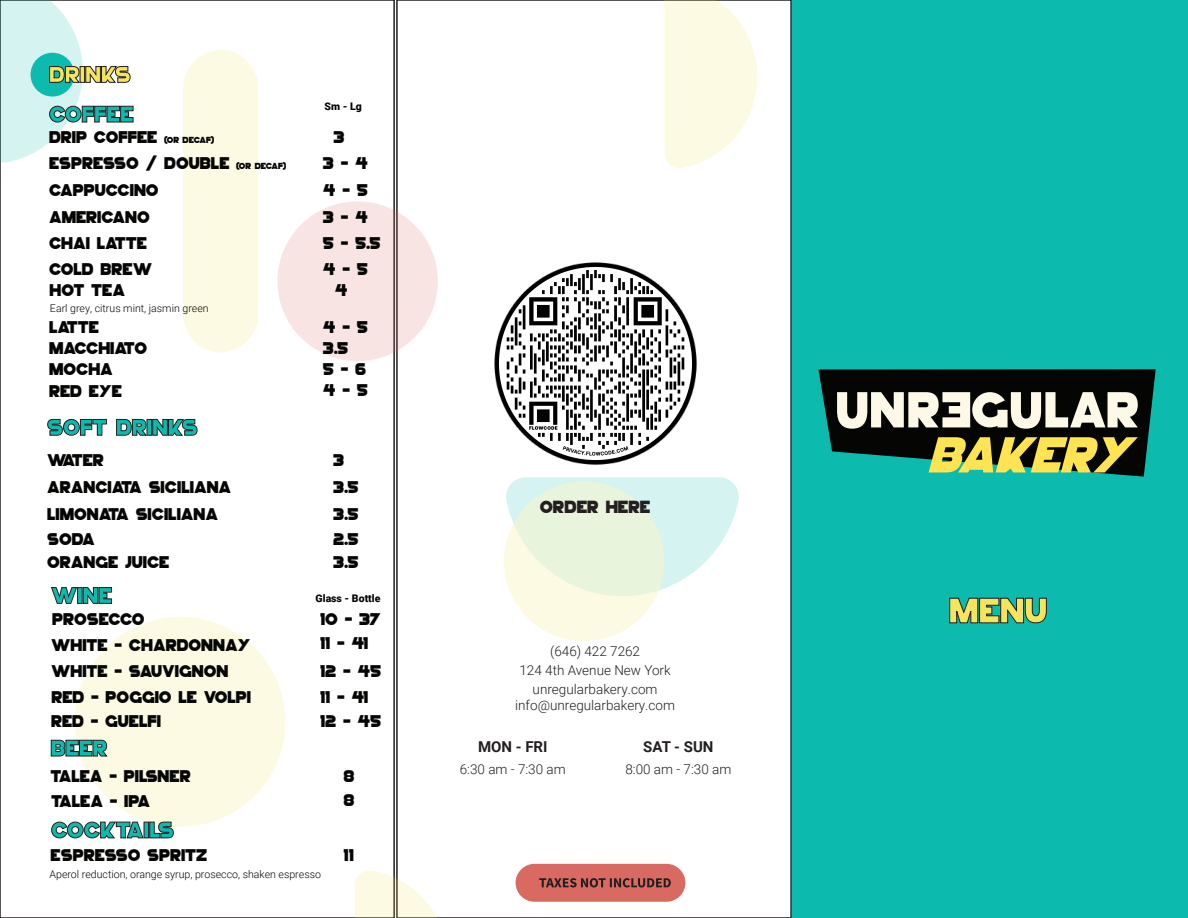
<style>
.page{position:relative;width:1188px;height:918px;background:#fff}
.page>*{position:absolute;margin:0;border:0;box-sizing:border-box;transform-origin:0 0}
.t1{font:36px "Go Go Hack";color:#f7e45d}
.t2{font:23.1px "Go Go Hack";color:#0dbaae}
.t3{font:23.1px "Go Go Hack";color:#f7e45d}
.t4{font:18px "Go Go Hack";color:#231f20}
.t5{font:17.4px/26.8px "Go Go Hack";color:#050504}
.t6{font:700 15px "Roboto";color:#231f20}
.t7{font:300 13.5px/19.2px "Roboto";color:#231f20;text-align:center}
.t8{font:300 10.65px "Roboto";color:#050504}
.t9{font:900 10.5px "Roboto";color:#050504}
.s1{font-size:9px}
</style>
<div class="page">
<svg style="left:664px;top:0;width:93px;height:168px"></svg>
<svg style="left:506px;top:477px;width:233px;height:119px"></svg>
<svg style="left:355px;top:870px;width:93px;height:48px"></svg>
<div style="left:183px;top:50px;width:75px;height:302px;background:#fdfae3"></div>
<div style="left:75px;top:617px;width:210px;height:210px;background:#fdfae3;border-radius:50%"></div>
<div style="left:504px;top:481px;width:160px;height:160px;background:linear-gradient(to bottom,#e2f2da,#fefae3);border-radius:50%"></div>
<div style="left:277px;top:201px;width:161px;height:160px;background:#f8e5e3;border-radius:50%"></div>
<div style="left:792px;top:0;width:395px;height:918px;background:#0dbaae"></div>
<svg style="left:47px;top:419px;width:60px;height:17px"></svg>
<svg style="left:116px;top:418px;width:82px;height:18px"></svg>
<svg style="left:51px;top:587px;width:61px;height:17px"></svg>
<svg style="left:51px;top:739px;width:57px;height:18px"></svg>
<svg style="left:51px;top:821px;width:123px;height:18px"></svg>
<svg style="left:1px;top:0;width:133px;height:162px"></svg>
<img style="left:494px;top:262px;width:203px;height:203px">
<div style="left:516px;top:864px;width:169px;height:38px;background:#d86a62;border-radius:19px"></div>
<svg style="left:539px;top:878px;width:132px;height:9px"></svg>
<svg style="left:818px;top:369px;width:338px;height:255px"></svg>
<h2 class="t3" style="left:49px;top:59px;width:83px">DRINKS</h2>
<h2 class="t2" style="left:49px;top:99px;width:86px">COFFEE</h2>
<p class="t9" style="left:324px;top:99px;width:39px">Sm - Lg</p>
<p class="t5" style="left:49px;top:122px;width:167px">DRIP COFFEE <span class="s1">(OR DECAF)</span></p>
<p class="t5" style="left:333px;top:122px;width:13px">3</p>
<p class="t5" style="left:49px;top:148px;width:239px">ESPRESSO / DOUBLE <span class="s1">(OR DECAF)</span></p>
<p class="t5" style="left:323px;top:148px;width:59px">3 - 4<br>4 - 5<br>3 - 4<br>5 - 5.5</p>
<p class="t5" style="left:335px;top:276px;width:14px">4</p>
<p class="t5" style="left:49px;top:175px;width:111px">CAPPUCCINO</p>
<p class="t5" style="left:49px;top:203px;width:105px;line-height:26px">AMERICANO<br>CHAI LATTE<br>COLD BREW</p>
<p class="t5" style="left:49px;top:271px;width:78px;line-height:36.5px">HOT TEA<br>LATTE</p>
<p class="t5" style="left:49px;top:337px;width:100px;line-height:21px">MACCHIATO<br>MOCHA<br>RED EYE</p>
<p class="t5" style="left:323px;top:254px;width:46px">4 - 5</p>
<p class="t8" style="left:50px;top:301px;width:160px">Earl grey, citrus mint, jasmin green</p>
<p class="t5" style="left:323px;top:315px;width:46px;line-height:21.3px">4 - 5<br>3.5<br>5 - 6<br>4 - 5</p>
<h2 class="t2" style="left:47px;top:412px;width:152px">SOFT DRINKS</h2>
<p class="t5" style="left:47px;top:446px;width:58px">WATER</p>
<p class="t5" style="left:333px;top:446px;width:13px">3</p>
<p class="t5" style="left:47px;top:472px;width:186px">ARANCIATA SICILIANA</p>
<p class="t5" style="left:333px;top:472px;width:27px">3.5<br>3.5</p>
<p class="t5" style="left:47px;top:524px;width:49px">SODA</p>
<p class="t5" style="left:333px;top:524px;width:27px">2.5</p>
<p class="t5" style="left:47px;top:547px;width:124px">ORANGE JUICE</p>
<p class="t5" style="left:333px;top:547px;width:27px">3.5</p>
<p class="t5" style="left:47px;top:499px;width:173px">LIMONATA SICILIANA</p>
<h2 class="t2" style="left:51px;top:580px;width:62px">WINE</h2>
<p class="t5" style="left:52px;top:605px;width:94px">PROSECCO</p>
<p class="t5" style="left:51px;top:630px;width:201px">WHITE - CHARDONNAY</p>
<p class="t5" style="left:51px;top:656px;width:179px">WHITE - SAUVIGNON</p>
<p class="t5" style="left:51px;top:706px;width:112px">RED - GUELFI</p>
<p class="t5" style="left:51px;top:682px;width:201px">RED - POGGIO LE VOLPI</p>
<h2 class="t2" style="left:51px;top:733px;width:58px">BEER</h2>
<p class="t9" style="left:316px;top:591px;width:66px">Glass - Bottle</p>
<p class="t5" style="left:320px;top:605px;width:62px">10 - 37</p>
<p class="t5" style="left:320px;top:629px;width:62px;line-height:27.5px">11 - 41<br>12 - 45</p>
<p class="t5" style="left:320px;top:683px;width:62px;line-height:24.3px">11 - 41<br>12 - 45</p>
<p class="t5" style="left:51px;top:761px;width:142px">TALEA - PILSNER</p>
<p class="t5" style="left:344px;top:763px;width:13px;line-height:24.2px">8<br>8</p>
<p class="t5" style="left:51px;top:787px;width:100px">TALEA - IPA</p>
<h2 class="t2" style="left:51px;top:815px;width:124px">COCKTAILS</h2>
<p class="t5" style="left:51px;top:841px;width:158px">ESPRESSO SPRITZ</p>
<p class="t5" style="left:344px;top:841px;width:12px">11</p>
<p class="t8" style="left:50px;top:867px;width:273px">Aperol reduction, orange syrup, prosecco, shaken espresso</p>
<p class="t4" style="left:540px;top:495px;width:112px">ORDER HERE</p>
<p class="t7" style="left:519px;top:641px;width:153px">(646) 422 7262<br>124 4th Avenue New York unregularbakery.com</p>
<p class="t7" style="left:515px;top:696px;width:161px">info@unregularbakery.com</p>
<p class="t6" style="left:478px;top:737px;width:71px">MON - FRI</p>
<p class="t6" style="left:643px;top:737px;width:72px">SAT - SUN</p>
<p class="t7" style="left:460px;top:759px;width:107px">6:30 am - 7:30 am</p>
<p class="t7" style="left:625px;top:759px;width:107px">8:00 am - 7:30 am</p>
<h1 class="t1" style="left:949px;top:587px;width:100px">MENU</h1>
</div>
